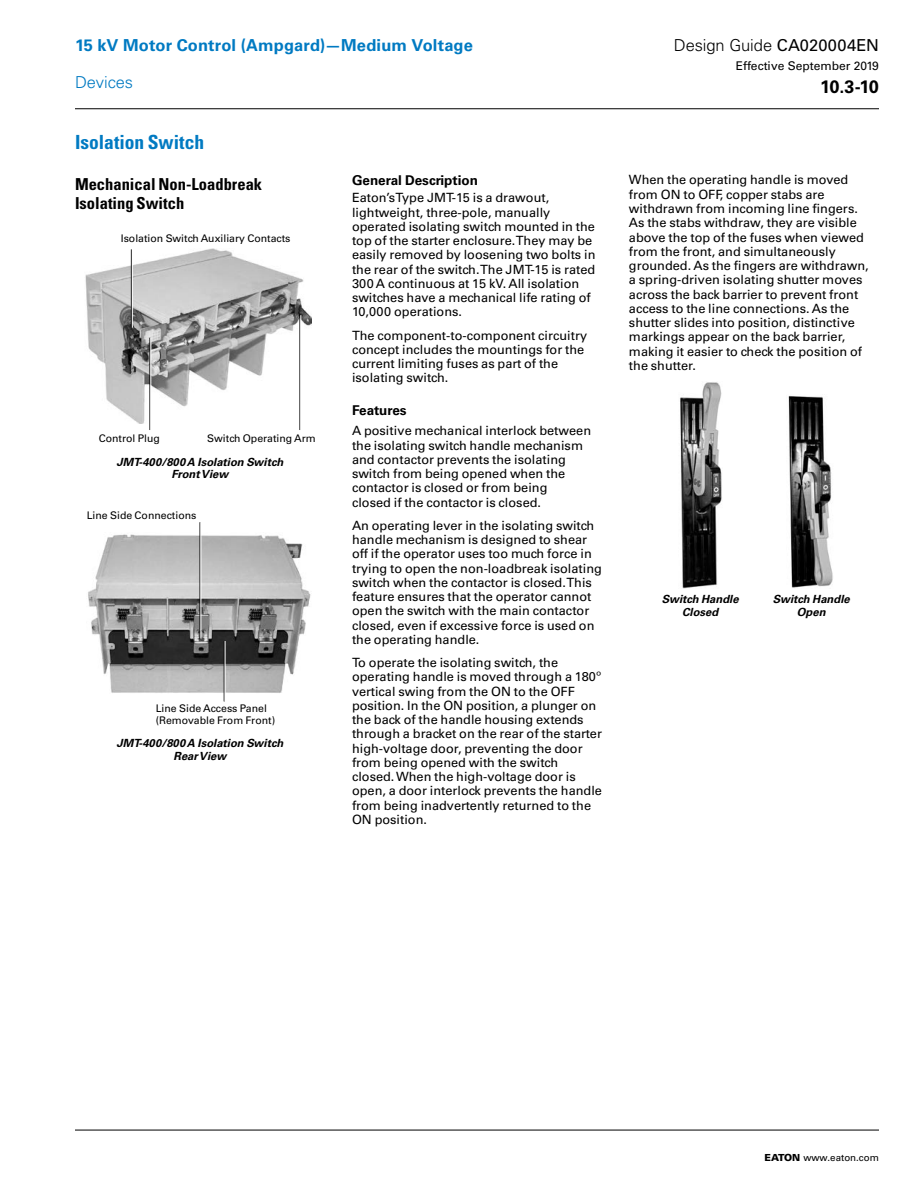
<style>
.page{position:relative;width:918px;height:1188px;background:#fff}
.page>*{position:absolute;margin:0;border:0;box-sizing:border-box;transform-origin:0 0}
.t1{font:700 condensed 19.5px "Univers LT Std";color:#007ac2}
.t2{font:700 18px "Univers LT Std";color:#000}
.t3{font:700 16.5px "Univers LT Std";letter-spacing:.005em;color:#007ac2}
.t4{font:700 condensed 16.5px/19.5px "Univers LT Std";color:#000}
.t5{font:300 16.5px "Univers LT Std";letter-spacing:-.005em;color:#000}
.t6{font:300 16.5px "Univers LT Std";letter-spacing:-.005em;color:#007ac2}
.t7{font:700 13.5px "Univers LT Std";color:#000}
.t8{font:12.75px/14.2px "Univers LT Std";color:#000}
.t9{font:12px "Univers LT Std";color:#000}
.t10{font:italic 700 11.25px/12.8px "Univers LT Std";color:#000;text-align:center}
.t11{font:10.5px/12px "Univers LT Std";color:#000}
.t12{font:9.75px "Univers LT Std";color:#000}
.s1{font-weight:400}
.s2{font-weight:900}
</style>
<div class="page">
<img style="left:85px;top:248px;width:226px;height:175px">
<hr style="left:131px;top:249px;width:1px;height:79px;background:#000">
<hr style="left:132px;top:249px;width:1px;height:79px;background:#fff">
<hr style="left:300px;top:315px;width:1px;height:115px;background:#fff">
<hr style="left:150px;top:338px;width:1px;height:92px;background:#fff">
<img style="left:88px;top:533px;width:223px;height:162px">
<hr style="left:224px;top:641px;width:1px;height:60px;background:#000">
<hr style="left:225px;top:641px;width:1px;height:60px;background:#fff">
<hr style="left:200px;top:522px;width:1px;height:117px;background:#000">
<hr style="left:201px;top:522px;width:1px;height:117px;background:#fff">
<img style="left:680px;top:382px;width:42px;height:207px">
<img style="left:788px;top:396px;width:45px;height:192px">
<hr style="left:75px;top:1130px;width:804px;height:1px;background:#000">
<hr style="left:75px;top:108px;width:804px;height:1px;background:#000">
<p class="t3" style="left:75px;top:35px;width:399px">15 kV Motor Control (Ampgard)—Medium Voltage</p>
<p class="t6" style="left:75px;top:73px;width:60px">Devices</p>
<h1 class="t1" style="left:75px;top:130px;width:131px">Isolation Switch</h1>
<p class="t4" style="left:75px;top:174px;width:189px">Mechanical Non-Loadbreak<br>Isolating Switch</p>
<p class="t11" style="left:121px;top:233px;width:171px">Isolation Switch Auxiliary Contacts</p>
<p class="t11" style="left:99px;top:432px;width:63px">Control Plug</p>
<p class="t11" style="left:207px;top:432px;width:110px">Switch Operating Arm</p>
<p class="t10" style="left:117px;top:456px;width:168px">JMT-400/800 A Isolation Switch<br>Front View</p>
<p class="t11" style="left:87px;top:509px;width:111px">Line Side Connections</p>
<p class="t11" style="left:156px;top:702px;width:121px">Line Side Access Panel (Removable From Front)</p>
<p class="t10" style="left:117px;top:737px;width:168px">JMT-400/800 A Isolation Switch<br>Rear View</p>
<p class="t7" style="left:352px;top:172px;width:127px">General Description</p>
<p class="t8" style="left:352px;top:191px;width:245px">Eaton’s Type JMT-15 is a drawout, lightweight, three-pole, manually operated isolating switch mounted in the top of the starter enclosure. They may be easily removed by loosening two bolts in the rear of the switch. The JMT-15 is rated 300 A continuous at 15 kV. All isolation switches have a mechanical life rating of 10,000 operations.</p>
<p class="t8" style="left:352px;top:328px;width:237px">The component-to-component circuitry concept includes the mountings for the current limiting fuses as part of the isolating switch.</p>
<p class="t7" style="left:352px;top:403px;width:56px">Features</p>
<p class="t8" style="left:352px;top:424px;width:241px">A positive mechanical interlock between the isolating switch handle mechanism and contactor prevents the isolating switch from being opened when the contactor is closed or from being<br>closed if the contactor is closed.</p>
<p class="t8" style="left:352px;top:518px;width:251px">An operating lever in the isolating switch handle mechanism is designed to shear off if the operator uses too much force in trying to open the non-loadbreak isolating switch when the contactor is closed. This feature ensures that the operator cannot open the switch with the main contactor closed, even if excessive force is used on the operating handle.</p>
<p class="t8" style="left:352px;top:656px;width:252px">To operate the isolating switch, the operating handle is moved through a 180º vertical swing from the ON to the OFF position. In the ON position, a plunger on the back of the handle housing extends through a bracket on the rear of the starter high-voltage door, preventing the door from being opened with the switch closed. When the high-voltage door is open, a door interlock prevents the handle from being inadvertently returned to the ON position.</p>
<p class="t5" style="left:674px;top:35px;width:207px">Design Guide <span class="s1">CA020004EN</span></p>
<p class="t9" style="left:736px;top:59px;width:145px">Effective September 2019</p>
<h2 class="t2" style="left:820px;top:76px;width:60px">10.3-10</h2>
<p class="t8" style="left:629px;top:173px;width:241px">When the operating handle is moved from ON to OFF, copper stabs are withdrawn from incoming line fingers.<br>As the stabs withdraw, they are visible above the top of the fuses when viewed from the front, and simultaneously grounded. As the fingers are withdrawn, a spring-driven isolating shutter moves across the back barrier to prevent front access to the line connections. As the shutter slides into position, distinctive markings appear on the back barrier, making it easier to check the position of the shutter.</p>
<p class="t10" style="left:662px;top:593px;width:78px">Switch Handle<br>Closed</p>
<p class="t10" style="left:773px;top:593px;width:78px">Switch Handle<br>Open</p>
<p class="t12" style="left:765px;top:1152px;width:116px"><span class="s2">EATON</span> www.eaton.com</p>
</div>
